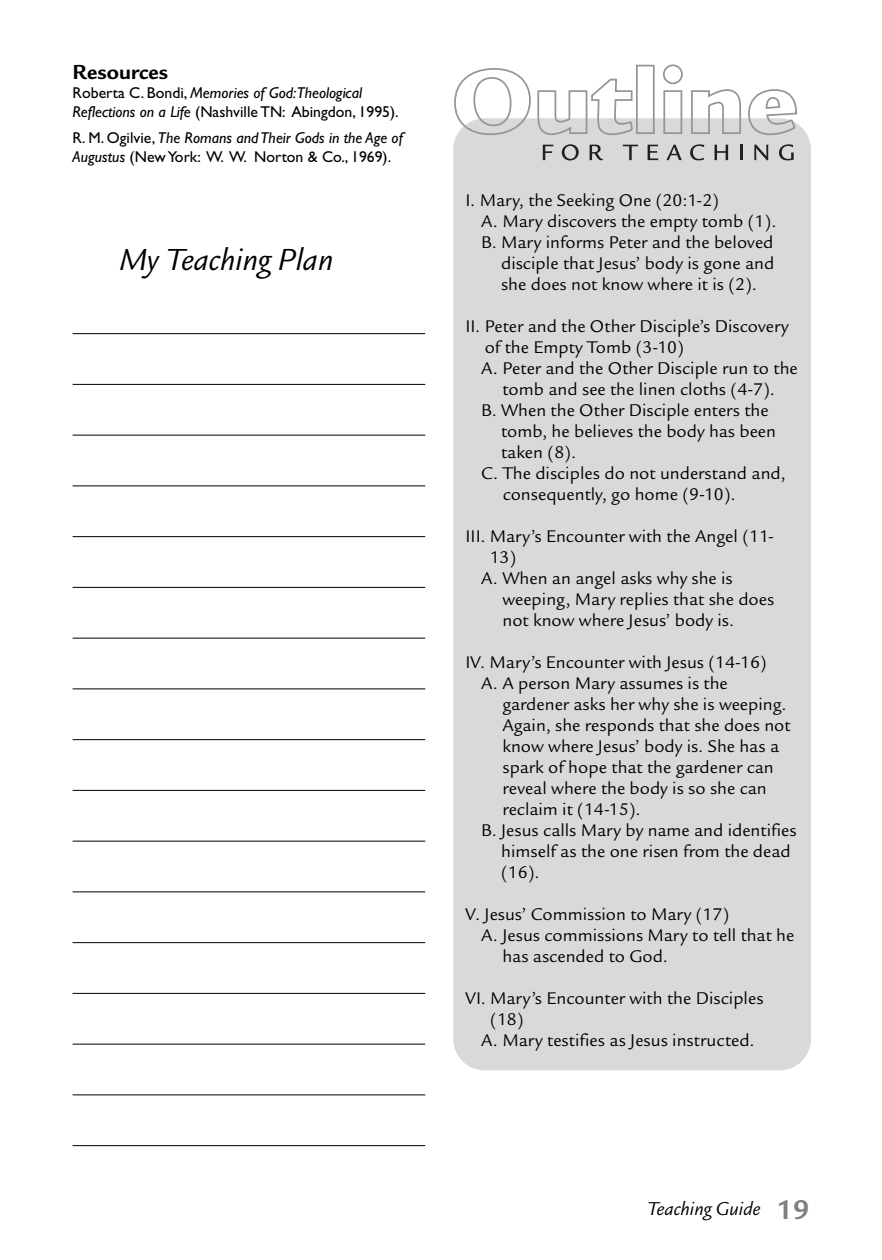
<style>
.page{position:relative;width:882px;height:1260px;background:#fff}
.page>*{position:absolute;margin:0;border:0;box-sizing:border-box;transform-origin:0 0}
.t1{font:italic 31.5px "Legacy Sans";color:#000}
.t2{font:700 21px "Legacy Sans";color:#000}
.t3{font:italic 19.25px "Legacy Sans";color:#000}
.t4{font:17.5px/21px "Legacy Sans";color:#000}
.t5{font:15.75px/19.2px "Gill Sans";color:#000}
.s1{font-style:italic}
.s2{font-weight:700;font-style:normal;font-size:28px;color:#808080}
</style>
<div class="page">
<hr style="left:73px;top:333px;width:352px;height:1px;background:#000">
<hr style="left:73px;top:384px;width:352px;height:1px;background:#000">
<hr style="left:73px;top:435px;width:352px;height:1px;background:#000">
<hr style="left:73px;top:485px;width:352px;height:1px;background:#000">
<hr style="left:73px;top:536px;width:352px;height:1px;background:#000">
<hr style="left:73px;top:587px;width:352px;height:1px;background:#000">
<hr style="left:73px;top:638px;width:352px;height:1px;background:#000">
<hr style="left:73px;top:688px;width:352px;height:1px;background:#000">
<hr style="left:73px;top:739px;width:352px;height:1px;background:#000">
<hr style="left:73px;top:790px;width:352px;height:1px;background:#000">
<hr style="left:73px;top:841px;width:352px;height:1px;background:#000">
<hr style="left:73px;top:891px;width:352px;height:1px;background:#000">
<hr style="left:73px;top:942px;width:352px;height:1px;background:#000">
<hr style="left:73px;top:993px;width:352px;height:1px;background:#000">
<hr style="left:73px;top:1044px;width:352px;height:1px;background:#000">
<hr style="left:73px;top:1094px;width:352px;height:1px;background:#000">
<hr style="left:73px;top:1145px;width:352px;height:1px;background:#000">
<div style="left:453px;top:118px;width:358px;height:952px;background:#d9d9d9;border-radius:32px"></div>
<svg style="left:453px;top:64px;width:344px;height:97px"></svg>
<p class="t2" style="left:73px;top:64px;width:97px">Resources</p>
<p class="t5" style="left:73px;top:85px;width:328px">Roberta C. Bondi, <span class="s1">Memories of God:Theological<br>Reflections on a Life</span> (Nashville TN: Abingdon, 1995).</p>
<p class="t5" style="left:73px;top:130px;width:332px">R. M. Ogilvie, <span class="s1">The Romans and Their Gods in the Age of<br>Augustus</span> (New York: W. W. Norton &amp; Co., 1969).</p>
<h1 class="t1" style="left:120px;top:248px;width:215px">My Teaching Plan</h1>
<p class="t4" style="left:466px;top:192px;width:255px">I. Mary, the Seeking One (20:1-2)</p>
<p class="t4" style="left:481px;top:213px;width:297px">A. Mary discovers the empty tomb (1).</p>
<p class="t4" style="left:481px;top:234px;width:294px">B. Mary informs Peter and the beloved</p>
<p class="t4" style="left:501px;top:255px;width:275px">disciple that Jesus’ body is gone and</p>
<p class="t4" style="left:501px;top:276px;width:257px">she does not know where it is (2).</p>
<p class="t4" style="left:466px;top:318px;width:325px">II. Peter and the Other Disciple’s Discovery</p>
<p class="t4" style="left:485px;top:339px;width:201px">of the Empty Tomb (3-10)</p>
<p class="t4" style="left:481px;top:360px;width:318px">A. Peter and the Other Disciple run to the</p>
<p class="t4" style="left:502px;top:381px;width:274px">tomb and see the linen cloths (4-7).</p>
<p class="t4" style="left:481px;top:402px;width:289px">B. When the Other Disciple enters the</p>
<p class="t4" style="left:501px;top:423px;width:276px">tomb, he believes the body has been</p>
<p class="t4" style="left:501px;top:444px;width:77px">taken (8).</p>
<p class="t4" style="left:481px;top:465px;width:306px">C. The disciples do not understand and,</p>
<p class="t4" style="left:503px;top:486px;width:235px">consequently, go home (9-10).</p>
<p class="t4" style="left:466px;top:528px;width:310px">III. Mary’s Encounter with the Angel (11-</p>
<p class="t4" style="left:490px;top:549px;width:28px">13)</p>
<p class="t4" style="left:481px;top:570px;width:253px">A. When an angel asks why she is</p>
<p class="t4" style="left:502px;top:591px;width:273px">weeping, Mary replies that she does</p>
<p class="t4" style="left:502px;top:612px;width:233px">not know where Jesus’ body is.</p>
<p class="t4" style="left:481px;top:654px;width:287px;text-indent:-16px">IV. Mary’s Encounter with Jesus (14-16)<br>A. A person Mary assumes is the</p>
<p class="t4" style="left:502px;top:696px;width:286px">gardener asks her why she is weeping.</p>
<p class="t4" style="left:502px;top:717px;width:290px">Again, she responds that she does not</p>
<p class="t4" style="left:502px;top:738px;width:278px">know where Jesus’ body is. She has a</p>
<p class="t4" style="left:502px;top:759px;width:273px">spark of hope that the gardener can</p>
<p class="t4" style="left:502px;top:780px;width:266px">reveal where the body is so she can</p>
<p class="t4" style="left:502px;top:801px;width:140px">reclaim it (14-15).</p>
<p class="t4" style="left:481px;top:822px;width:317px">B. Jesus calls Mary by name and identifies</p>
<p class="t4" style="left:501px;top:843px;width:291px">himself as the one risen from the dead</p>
<p class="t4" style="left:501px;top:864px;width:40px">(16).</p>
<p class="t4" style="left:466px;top:906px;width:265px">V. Jesus’ Commission to Mary (17)</p>
<p class="t4" style="left:481px;top:927px;width:315px">A. Jesus commissions Mary to tell that he</p>
<p class="t4" style="left:502px;top:948px;width:167px">has ascended to God.</p>
<p class="t4" style="left:466px;top:990px;width:300px">VI. Mary’s Encounter with the Disciples</p>
<p class="t4" style="left:490px;top:1011px;width:35px">(18)</p>
<p class="t4" style="left:481px;top:1032px;width:275px">A. Mary testifies as Jesus instructed.</p>
<p class="t3" style="left:648px;top:1202px;width:163px">Teaching Guide <span class="s2">19</span></p>
</div>
